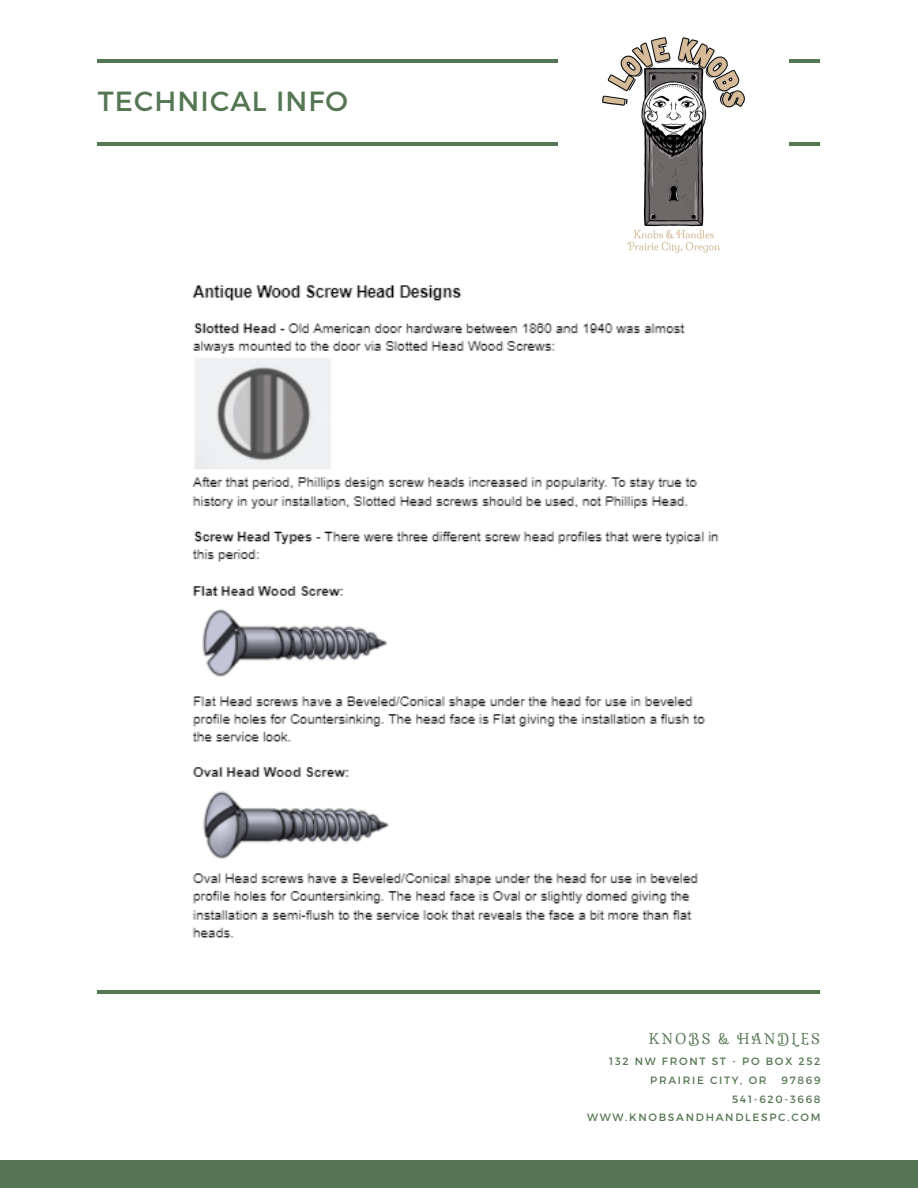
<style>
.page{position:relative;width:918px;height:1188px;background:#fff}
.page>*{position:absolute;margin:0;border:0;box-sizing:border-box;transform-origin:0 0}
.t1{font:27.6px "Montserrat";letter-spacing:.04em;color:#557653}
.t2{font:13.65px "Milonga";letter-spacing:.16em;color:#557653}
.t3{font:10.65px "Montserrat";letter-spacing:.16em;color:#557653}
</style>
<div class="page">
<hr style="left:97px;top:59px;width:723px;height:3px;background:#557653">
<hr style="left:97px;top:142px;width:723px;height:3px;background:#557653">
<hr style="left:97px;top:991px;width:723px;height:3px;background:#557653">
<div style="left:0;top:1160px;width:918px;height:28px;background:#557653"></div>
<img style="left:558px;top:37px;width:231px;height:216px">
<img style="left:192px;top:285px;width:527px;height:653px">
<p class="t1" style="left:98px;top:83px;width:252px">TECHNICAL INFO</p>
<p class="t2" style="left:649px;top:1031px;width:173px">KNOBS &amp; HANDLES</p>
<p class="t3" style="left:609px;top:1055px;width:213px">132 NW FRONT ST - PO BOX 252</p>
<p class="t3" style="left:650px;top:1073px;width:118px">PRAIRIE CITY, OR</p>
<p class="t3" style="left:782px;top:1073px;width:40px">97869</p>
<p class="t3" style="left:732px;top:1092px;width:90px">541-620-3668</p>
<p class="t3" style="left:587px;top:1110px;width:235px">WWW.KNOBSANDHANDLESPC.COM</p>
</div>
